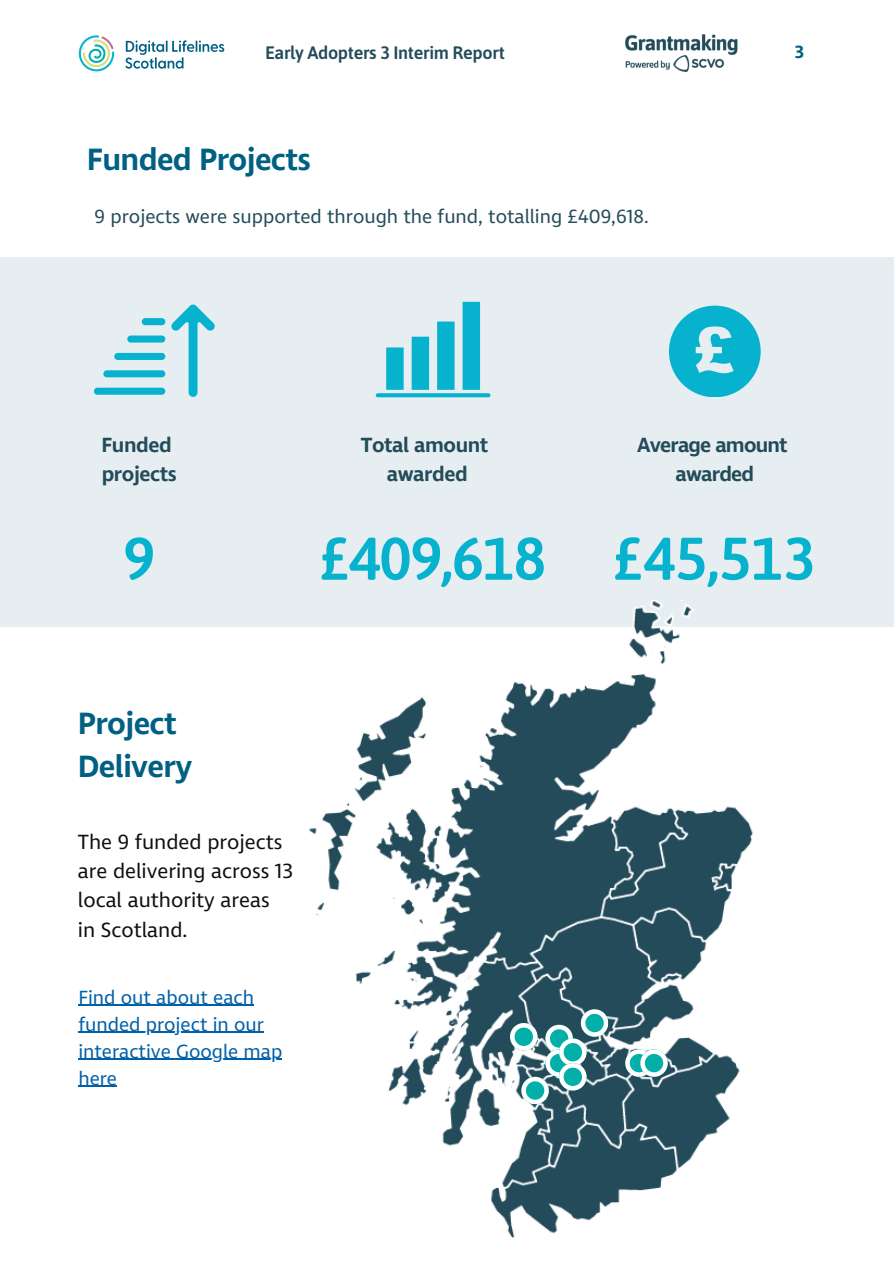
<style>
.page{position:relative;width:894px;height:1264px;background:#fff}
.page>*{position:absolute;margin:0;border:0;box-sizing:border-box;transform-origin:0 0}
.t1{font:600 60px "Asap";letter-spacing:-.02em;color:#06b2cd}
.t2{font:600 31.5px/43.8px "Ingra SCVO";letter-spacing:-.02em;color:#006084}
.t3{font:21px/29.2px "Ingra SCVO";color:#100f0d}
.t4{font:600 21px/29.2px "Ingra SCVO";letter-spacing:-.02em;color:#244b5a}
.t5{font:600 21px/29.2px "Ingra SCVO";letter-spacing:-.04em;color:#244b5a;text-align:center}
.t6{font:19.5px/27px "Ingra SCVO";color:#0060a8}
.t7{font:19.5px "Ingra SCVO";color:#244b5a}
.t8{font:600 18px "Asap";letter-spacing:-.02em;color:#244b5a}
.t9{font:600 18px "Ingra SCVO";color:#006084}
</style>
<div class="page">
<hr style="left:78px;top:1004px;width:176px;height:1px;background:#0060a8">
<hr style="left:78px;top:1031px;width:186px;height:1px;background:#0060a8">
<hr style="left:78px;top:1058px;width:204px;height:1px;background:#0060a8">
<hr style="left:78px;top:1085px;width:39px;height:1px;background:#0060a8">
<div style="left:0;top:257px;width:893px;height:369px;background:#e6eef1"></div>
<svg style="left:171px;top:304px;width:43px;height:93px"></svg>
<div style="left:94px;top:387px;width:71px;height:8px;background:#06b2cd;border-radius:4px"></div>
<div style="left:103px;top:370px;width:62px;height:7px;background:#06b2cd;border-radius:4px"></div>
<div style="left:114px;top:353px;width:51px;height:7px;background:#06b2cd;border-radius:4px"></div>
<div style="left:127px;top:335px;width:38px;height:7px;background:#06b2cd;border-radius:4px"></div>
<div style="left:142px;top:318px;width:23px;height:7px;background:#06b2cd;border-radius:4px"></div>
<svg style="left:375px;top:302px;width:115px;height:95px"></svg>
<svg style="left:669px;top:305px;width:91px;height:92px"></svg>
<img style="left:275px;top:600px;width:485px;height:638px">
<svg style="left:125px;top:40px;width:99px;height:29px"></svg>
<svg style="left:78px;top:35px;width:37px;height:36px"></svg>
<img style="left:625px;top:34px;width:112px;height:37px">
<svg style="left:625px;top:1049px;width:42px;height:27px"></svg>
<svg style="left:510px;top:1009px;width:97px;height:94px"></svg>
<p class="t8" style="left:265px;top:42px;width:241px">Early Adopters 3 Interim Report</p>
<p class="t2" style="left:87px;top:138px;width:225px">Funded Projects</p>
<h1 class="t7" style="left:95px;top:205px;width:555px">9 projects were supported through the fund, totalling £409,618.</h1>
<p class="t9" style="left:794px;top:41px;width:11px">3</p>
<p class="t4" style="left:101px;top:430px;width:77px">Funded projects</p>
<p class="t4" style="left:361px;top:430px;width:129px;text-align:center">Total amount awarded</p>
<h3 class="t5" style="left:637px;top:430px;width:152px">Average amount awarded</h3>
<h3 class="t1" style="left:123px;top:523px;width:34px">9</h3>
<h3 class="t1" style="left:320px;top:523px;width:227px">£409,618</h3>
<p class="t1" style="left:613px;top:523px;width:203px">£45,513</p>
<p class="t2" style="left:78px;top:701px;width:116px">Project<br>Delivery</p>
<p class="t3" style="left:78px;top:827px;width:217px">The 9 funded projects are delivering across 13 local authority areas<br>in Scotland.</p>
<p class="t6" style="left:78px;top:983px;width:177px">Find out about each</p>
<h2 class="t6" style="left:78px;top:1010px;width:187px">funded project in our</h2>
<h4 class="t6" style="left:78px;top:1037px;width:205px">interactive Google map here</h4>
</div>
